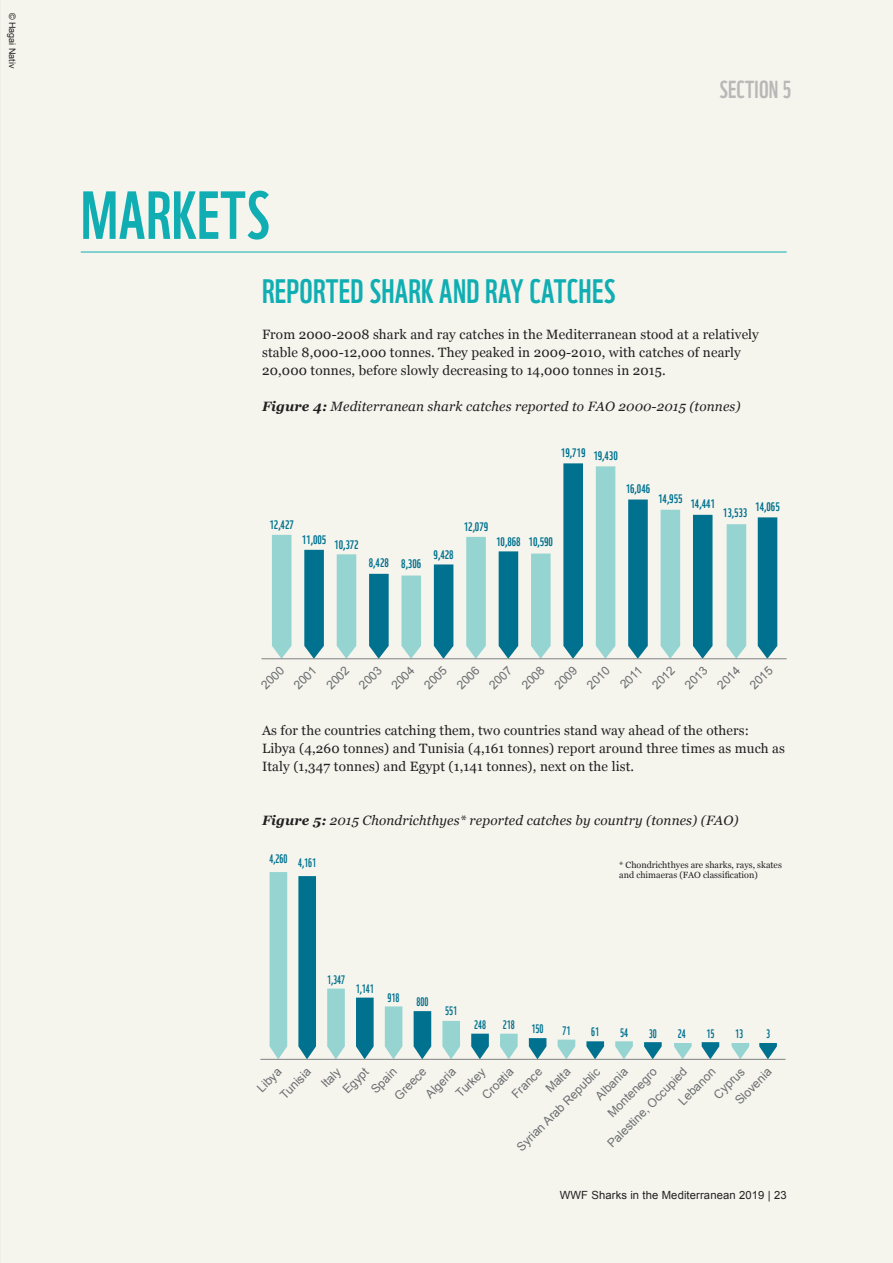
<style>
.page{position:relative;width:893px;height:1263px;background:#f5f5ee}
.page>*{position:absolute;margin:0;border:0;box-sizing:border-box;transform-origin:0 0}
.t1{font:66px "WWF";letter-spacing:.01em;color:#10aeb2}
.t2{font:33px "WWF";letter-spacing:.01em;color:#10aeb2}
.t3{font:24px "WWF";letter-spacing:.01em;color:#bbb7b7}
.t4{font:13.5px/18px "Georgia";letter-spacing:.01em;color:#231f20}
.t5{font:italic 13.5px "Georgia";letter-spacing:.01em;color:#231f20}
.t6{font:12px "Arial";color:#6c6d70}
.t7{font:12px "WWF";color:#00718e}
.t8{font:12px "WWF";color:#00718e;scale:.9 1}
.t9{font:11.25px "Arial";letter-spacing:.01em;color:#231f20}
.t10{font:9px/10.8px "Georgia";color:#231f20}
.t11{font:9px "Arial";color:#231f20}
.s1{font-weight:700}
</style>
<div class="page">
<hr style="left:81px;top:252px;width:706px;height:1px;background:#10aeb2">
<div style="left:272px;top:535px;width:19px;height:123px;background:#96d4d1"></div>
<svg style="left:304px;top:550px;width:20px;height:108px;background:#117a94"></svg>
<div style="left:337px;top:554px;width:19px;height:104px;background:#96d4d1"></div>
<svg style="left:369px;top:574px;width:20px;height:84px;background:#157c96"></svg>
<svg style="left:401px;top:575px;width:20px;height:83px;background:#9fd7d3"></svg>
<svg style="left:434px;top:564px;width:19px;height:94px;background:#0f7994"></svg>
<svg style="left:466px;top:537px;width:20px;height:121px;background:#9cd6d2"></svg>
<div style="left:499px;top:551px;width:19px;height:107px;background:#00718e"></div>
<svg style="left:531px;top:553px;width:20px;height:105px;background:#9dd6d3"></svg>
<svg style="left:563px;top:463px;width:20px;height:195px;background:#0c7792"></svg>
<div style="left:596px;top:466px;width:19px;height:192px;background:#96d4d1"></div>
<svg style="left:628px;top:499px;width:20px;height:159px;background:#0e7893"></svg>
<div style="left:661px;top:510px;width:19px;height:148px;background:#96d4d1"></div>
<div style="left:693px;top:515px;width:19px;height:143px;background:#00718e"></div>
<div style="left:727px;top:524px;width:19px;height:134px;background:#96d4d1"></div>
<div style="left:758px;top:517px;width:19px;height:141px;background:#00718e"></div>
<hr style="left:261px;top:658px;width:526px;height:1px;background:#808285">
<svg style="left:732px;top:1043px;width:17px;height:16px"></svg>
<svg style="left:759px;top:1043px;width:18px;height:16px"></svg>
<div style="left:270px;top:872px;width:17px;height:187px;background:#96d4d1"></div>
<svg style="left:298px;top:876px;width:18px;height:183px;background:#0d7893"></svg>
<svg style="left:327px;top:988px;width:18px;height:71px"></svg>
<svg style="left:356px;top:998px;width:18px;height:61px"></svg>
<svg style="left:385px;top:1006px;width:17px;height:53px"></svg>
<svg style="left:414px;top:1011px;width:17px;height:48px"></svg>
<svg style="left:442px;top:1021px;width:18px;height:38px"></svg>
<svg style="left:471px;top:1034px;width:18px;height:25px"></svg>
<svg style="left:500px;top:1034px;width:18px;height:25px"></svg>
<svg style="left:529px;top:1038px;width:17px;height:21px"></svg>
<svg style="left:558px;top:1040px;width:17px;height:19px"></svg>
<svg style="left:586px;top:1041px;width:18px;height:18px"></svg>
<svg style="left:615px;top:1041px;width:18px;height:18px"></svg>
<svg style="left:644px;top:1042px;width:18px;height:17px"></svg>
<svg style="left:674px;top:1043px;width:18px;height:16px"></svg>
<svg style="left:702px;top:1042px;width:17px;height:17px"></svg>
<hr style="left:260px;top:1059px;width:525px;height:1px;background:#808285">
<p class="t11" style="left:18px;top:13px;width:57px;rotate:90deg">© Hagai Nativ</p>
<p class="t1" style="left:81px;top:164px;width:190px">MARKETS</p>
<p class="t3" style="left:719px;top:71px;width:74px">SECTION 5</p>
<p class="t2" style="left:262px;top:265px;width:355px">REPORTED SHARK AND RAY CATCHES</p>
<p class="t4" style="left:262px;top:325px;width:498px">From 2000-2008 shark and ray catches in the Mediterranean stood at a relatively stable 8,000-12,000 tonnes. They peaked in 2009-2010, with catches of nearly<br>20,000 tonnes, before slowly decreasing to 14,000 tonnes in 2015.</p>
<p class="t5" style="left:262px;top:396px;width:480px"><span class="s1">Figure 4:</span> Mediterranean shark catches reported to FAO 2000-2015 (tonnes)</p>
<p class="t7" style="left:269px;top:515px;width:26px">12,427</p>
<p class="t7" style="left:302px;top:531px;width:26px">11,005</p>
<p class="t7" style="left:334px;top:535px;width:26px">10,372</p>
<p class="t7" style="left:369px;top:553px;width:22px">8,428</p>
<p class="t7" style="left:401px;top:555px;width:22px">8,306</p>
<p class="t7" style="left:434px;top:546px;width:22px">9,428</p>
<p class="t7" style="left:561px;top:443px;width:26px">19,719</p>
<p class="t7" style="left:593px;top:446px;width:26px">19,430</p>
<p class="t7" style="left:464px;top:517px;width:26px">12,079</p>
<p class="t7" style="left:496px;top:532px;width:26px">10,868</p>
<p class="t7" style="left:529px;top:532px;width:26px">10,590</p>
<p class="t7" style="left:626px;top:479px;width:26px">16,046</p>
<p class="t7" style="left:658px;top:489px;width:26px">14,955</p>
<p class="t7" style="left:690px;top:495px;width:26px">14,441</p>
<p class="t7" style="left:723px;top:504px;width:26px">13,533</p>
<p class="t7" style="left:755px;top:497px;width:26px">14,065</p>
<p class="t6" style="left:258px;top:681px;width:28px;rotate:-45deg">2000</p>
<p class="t6" style="left:290px;top:681px;width:28px;rotate:-45deg">2001</p>
<p class="t6" style="left:323px;top:681px;width:28px;rotate:-45deg">2002</p>
<p class="t6" style="left:355px;top:681px;width:28px;rotate:-45deg">2003</p>
<p class="t6" style="left:388px;top:681px;width:28px;rotate:-45deg">2004</p>
<p class="t6" style="left:421px;top:681px;width:28px;rotate:-45deg">2005</p>
<p class="t6" style="left:453px;top:681px;width:28px;rotate:-45deg">2006</p>
<p class="t6" style="left:486px;top:681px;width:28px;rotate:-45deg">2007</p>
<p class="t6" style="left:518px;top:681px;width:28px;rotate:-45deg">2008</p>
<p class="t6" style="left:551px;top:681px;width:28px;rotate:-45deg">2009</p>
<p class="t6" style="left:583px;top:681px;width:28px;rotate:-45deg">2010</p>
<p class="t6" style="left:617px;top:681px;width:27px;rotate:-45deg">2011</p>
<p class="t6" style="left:649px;top:681px;width:28px;rotate:-45deg">2012</p>
<p class="t6" style="left:681px;top:681px;width:28px;rotate:-45deg">2013</p>
<p class="t6" style="left:714px;top:681px;width:28px;rotate:-45deg">2014</p>
<p class="t6" style="left:746px;top:681px;width:28px;rotate:-45deg">2015</p>
<p class="t4" style="left:262px;top:721px;width:488px">As for the countries catching them, two countries stand way ahead of the others:</p>
<p class="t4" style="left:262px;top:739px;width:524px">Libya (4,260 tonnes) and Tunisia (4,161 tonnes) report around three times as much as<br>Italy (1,347 tonnes) and Egypt (1,141 tonnes), next on the list.</p>
<p class="t5" style="left:262px;top:810px;width:478px"><span class="s1">Figure 5:</span> 2015 Chondrichthyes* reported catches by country (tonnes) (FAO)</p>
<p class="t8" style="left:269px;top:849px;width:22px">4,260</p>
<p class="t8" style="left:298px;top:853px;width:22px">4,161</p>
<p class="t8" style="left:327px;top:970px;width:22px">1,347</p>
<p class="t8" style="left:356px;top:979px;width:22px">1,141</p>
<p class="t8" style="left:388px;top:988px;width:15px">918</p>
<p class="t8" style="left:416px;top:992px;width:15px">800</p>
<p class="t8" style="left:445px;top:1002px;width:15px">551</p>
<p class="t10" style="left:619px;top:859px;width:164px">* Chondrichthyes are sharks, rays, skates and chimaeras (FAO classification)</p>
<p class="t8" style="left:474px;top:1015px;width:15px">248</p>
<p class="t8" style="left:503px;top:1015px;width:15px">218</p>
<p class="t8" style="left:532px;top:1019px;width:15px">150</p>
<p class="t8" style="left:562px;top:1021px;width:10px">71</p>
<p class="t8" style="left:591px;top:1022px;width:10px">61</p>
<p class="t8" style="left:620px;top:1023px;width:10px">54</p>
<p class="t8" style="left:649px;top:1024px;width:10px">30</p>
<p class="t8" style="left:678px;top:1024px;width:10px">24</p>
<p class="t8" style="left:706px;top:1024px;width:10px">15</p>
<p class="t6" style="left:710px;top:1091px;width:40px;rotate:-45deg">Cyprus</p>
<p class="t8" style="left:735px;top:1024px;width:10px">13</p>
<p class="t8" style="left:766px;top:1024px;width:6px">3</p>
<p class="t6" style="left:276px;top:1091px;width:40px;rotate:-45deg">Tunisia</p>
<p class="t6" style="left:317px;top:1080px;width:24px;rotate:-45deg">Italy</p>
<p class="t6" style="left:339px;top:1086px;width:32px;rotate:-45deg">Egypt</p>
<p class="t6" style="left:367px;top:1086px;width:32px;rotate:-45deg">Spain</p>
<p class="t6" style="left:604px;top:1139px;width:108px;rotate:-45deg">Palestine, Occupied</p>
<p class="t6" style="left:513px;top:1143px;width:114px;rotate:-45deg">Syrian Arab Republic</p>
<p class="t6" style="left:422px;top:1090px;width:39px;rotate:-45deg">Algeria</p>
<p class="t6" style="left:452px;top:1090px;width:38px;rotate:-45deg">Turkey</p>
<p class="t6" style="left:604px;top:1109px;width:66px;rotate:-45deg">Montenegro</p>
<p class="t6" style="left:391px;top:1092px;width:41px;rotate:-45deg">Greece</p>
<p class="t6" style="left:508px;top:1090px;width:39px;rotate:-45deg">France</p>
<p class="t6" style="left:542px;top:1085px;width:31px;rotate:-45deg">Malta</p>
<p class="t6" style="left:254px;top:1084px;width:30px;rotate:-45deg">Libya</p>
<p class="t6" style="left:479px;top:1091px;width:40px;rotate:-45deg">Croatia</p>
<p class="t6" style="left:732px;top:1097px;width:48px;rotate:-45deg">Slovenia</p>
<p class="t6" style="left:592px;top:1092px;width:42px;rotate:-45deg">Albania</p>
<p class="t6" style="left:675px;top:1097px;width:48px;rotate:-45deg">Lebanon</p>
<p class="t9" style="left:560px;top:1187px;width:228px">WWF Sharks in the Mediterranean 2019 | 23</p>
</div>
